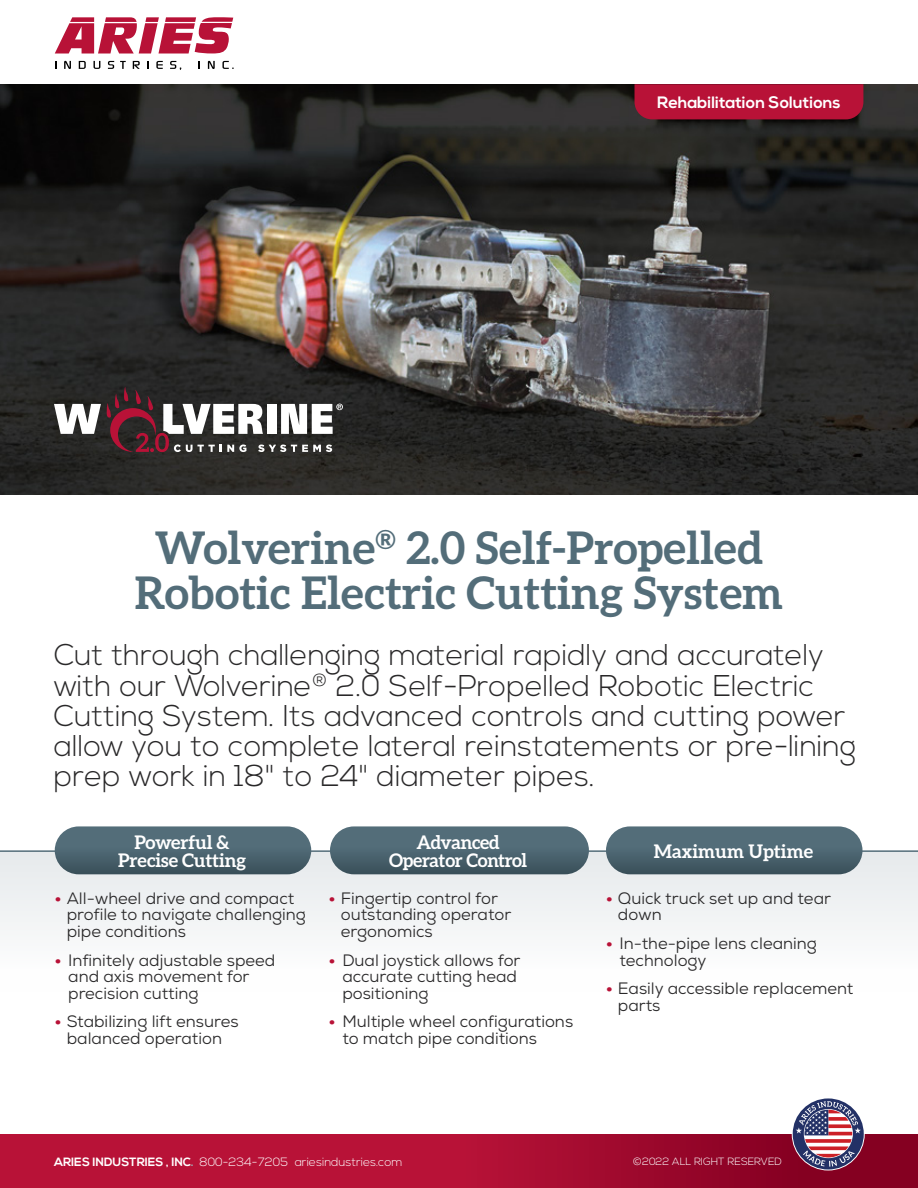
<style>
.page{position:relative;width:918px;height:1188px;background:#fff}
.page>*{position:absolute;margin:0;border:0;box-sizing:border-box;transform-origin:0 0}
.t1{font:700 45px/45px "Aleo";color:#536d79;text-align:center}
.t2{font:300 30px/30.3px "Nexa";color:#292829}
.t3{font:700 18.75px/18.8px "Aleo";letter-spacing:-.01em;color:#fff;text-align:center}
.t4{font:16.5px/16.5px "Nexa";color:#292829}
.t5{font:700 16.5px "Nexa";color:#fff}
.t6{font:300 12px "Nexa";color:#fff}
.t7{font:300 10.5px "Nexa";color:#fff}
.s1{font-weight:900;font-size:15px;color:#b81237}
.s2{font-weight:700}
.s3{font-weight:700;color:#9baab3}
</style>
<div class="page">
<img style="left:0;top:84px;width:918px;height:410px">
<div style="left:0;top:852px;width:918px;height:140px;background:#f4f6f7"></div>
<hr style="left:0;top:850px;width:918px;height:2px;background:#536d79">
<div style="left:55px;top:826px;width:256px;height:48px;background:linear-gradient(to bottom,#5a7582,#3e555f);border-radius:24px"></div>
<div style="left:330px;top:826px;width:259px;height:48px;background:linear-gradient(to bottom,#5b7682,#3e555f);border-radius:24px"></div>
<div style="left:606px;top:826px;width:256px;height:48px;background:linear-gradient(to bottom,#5a7682,#3e555f);border-radius:24px"></div>
<svg style="left:64px;top:61px;width:7px;height:8px"></svg>
<svg style="left:79px;top:61px;width:7px;height:8px"></svg>
<svg style="left:94px;top:61px;width:6px;height:8px"></svg>
<svg style="left:108px;top:61px;width:6px;height:8px"></svg>
<svg style="left:120px;top:61px;width:6px;height:8px"></svg>
<svg style="left:133px;top:61px;width:7px;height:8px"></svg>
<svg style="left:147px;top:61px;width:2px;height:8px"></svg>
<svg style="left:156px;top:61px;width:7px;height:8px"></svg>
<svg style="left:170px;top:61px;width:11px;height:8px"></svg>
<svg style="left:208px;top:61px;width:7px;height:8px"></svg>
<svg style="left:222px;top:61px;width:12px;height:8px"></svg>
<svg style="left:55px;top:17px;width:178px;height:37px"></svg>
<div style="left:635px;top:84px;width:228px;height:35px;background:#b81237"></div>
<svg style="left:0;top:1134px;width:918px;height:54px;background:#a90c31"></svg>
<svg style="left:792px;top:1097px;width:73px;height:74px"></svg>
<svg style="left:793px;top:1098px;width:71px;height:72px"></svg>
<svg style="left:796px;top:1101px;width:65px;height:66px"></svg>
<svg style="left:54px;top:404px;width:47px;height:30px"></svg>
<svg style="left:107px;top:387px;width:236px;height:65px"></svg>
<p class="t5" style="left:657px;top:93px;width:185px">Rehabilitation Solutions</p>
<h1 class="t1" style="left:135px;top:524px;width:650px">Wolverine<sup>®</sup> 2.0 Self-Propelled<br>Robotic Electric Cutting System</h1>
<p class="t2" style="left:54px;top:640px;width:804px">Cut through challenging material rapidly and accurately with our Wolverine<sup>®</sup> 2.0 Self-Propelled Robotic Electric Cutting System. Its advanced controls and cutting power allow you to complete lateral reinstatements or pre-lining prep work in 18" to 24" diameter pipes.</p>
<p class="t3" style="left:118px;top:832px;width:130px">Powerful &amp;<br>Precise Cutting</p>
<p class="t3" style="left:389px;top:832px;width:140px">Advanced<br>Operator Control</p>
<p class="t3" style="left:654px;top:841px;width:161px">Maximum Uptime</p>
<p class="t4" style="left:341px;top:890px;width:172px;text-indent:-12px"><span class="s1">•</span> Fingertip control for outstanding operator ergonomics</p>
<p class="t4" style="left:342px;top:952px;width:180px;text-indent:-13px"><span class="s1">•</span> Dual joystick allows for accurate cutting head positioning</p>
<p class="t4" style="left:342px;top:1013px;width:232px;text-indent:-13px"><span class="s1">•</span> Multiple wheel configurations to match pipe conditions</p>
<p class="t4" style="left:67px;top:890px;width:241px;text-indent:-12px"><span class="s1">•</span> All-wheel drive and compact profile to navigate challenging pipe conditions</p>
<p class="t4" style="left:68px;top:952px;width:209px;text-indent:-13px"><span class="s1">•</span> Infinitely adjustable speed and axis movement for precision cutting</p>
<p class="t4" style="left:55px;top:1013px;width:185px;text-align:center"><span class="s1">•</span> Stabilizing lift ensures balanced operation</p>
<p class="t4" style="left:618px;top:890px;width:215px;text-indent:-12px"><span class="s1">•</span> Quick truck set up and tear down</p>
<p class="t4" style="left:619px;top:935px;width:199px;text-indent:-13px"><span class="s1">•</span> In-the-pipe lens cleaning technology</p>
<p class="t4" style="left:618px;top:980px;width:237px;text-indent:-12px"><span class="s1">•</span> Easily accessible replacement parts</p>
<p class="t6" style="left:54px;top:1154px;width:350px"><span class="s2">ARIES INDUSTRIES , INC</span><span class="s3">.</span> 800-234-7205 ariesindustries.com</p>
<p class="t7" style="left:633px;top:1155px;width:151px">©2022 ALL RIGHT RESERVED</p>
</div>
